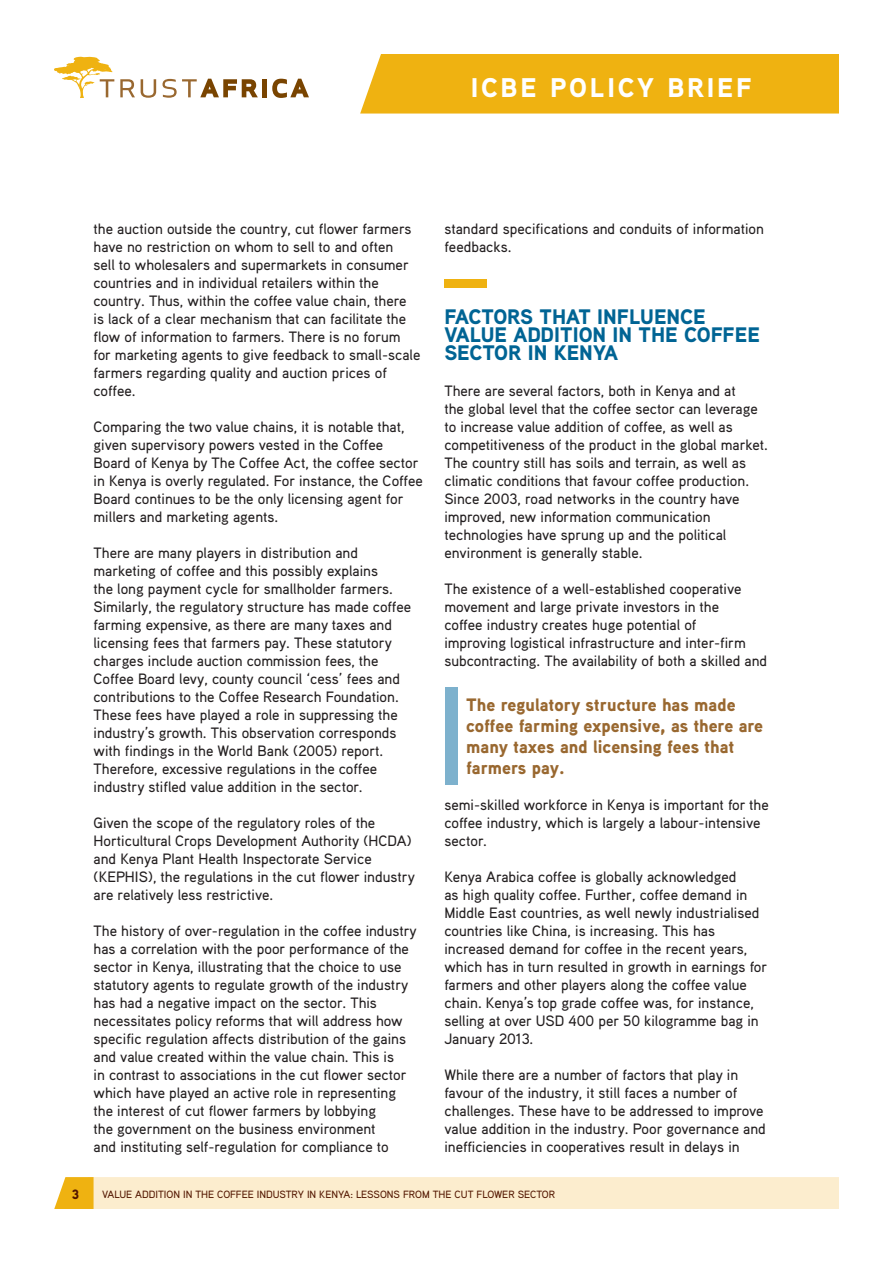
<style>
.page{position:relative;width:893px;height:1263px;background:#fff}
.page>*{position:absolute;margin:0;border:0;box-sizing:border-box;transform-origin:0 0}
.t1{font:900 27px "Aaux Pro";letter-spacing:.1em;color:#fff}
.Trust_Text{font:900 21px/18px "Aaux Pro";color:#006494}
.Trust_Citation{font:900 18px/21px "Aaux Pro";color:#996830}
.Trust_Text-2{font:500 15px/18px "Aaux Pro";color:#231f20}
.t2{font:900 13.5px "Aaux Pro";color:#531600}
.t3{font:500 10.5px "Aaux Pro";color:#531600}
</style>
<div class="page">
<div style="left:54px;top:1177px;width:785px;height:32px;background:#fcedce"></div>
<svg style="left:120px;top:79px;width:15px;height:18px"></svg>
<svg style="left:141px;top:79px;width:15px;height:19px"></svg>
<svg style="left:163px;top:79px;width:95px;height:19px"></svg>
<div style="left:262px;top:79px;width:5px;height:18px;background:#794400"></div>
<svg style="left:272px;top:79px;width:37px;height:19px"></svg>
<svg style="left:54px;top:56px;width:60px;height:42px"></svg>
<div style="left:360px;top:54px;width:479px;height:60px;background:#efb211"></div>
<div style="left:446px;top:687px;width:12px;height:98px;background:#7db1cd"></div>
<div style="left:444px;top:279px;width:43px;height:9px;background:#efb211"></div>
<h1 class="t1" style="left:471px;top:70px;width:282px">ICBE POLICY BRIEF</h1>
<p class="Trust_Text-2" style="left:94px;top:219px;width:328px">the auction outside the country, cut flower farmers have no restriction on whom to sell to and often<br>sell to wholesalers and supermarkets in consumer countries and in individual retailers within the country. Thus, within the coffee value chain, there is lack of a clear mechanism that can facilitate the flow of information to farmers. There is no forum for marketing agents to give feedback to small-scale farmers regarding quality and auction prices of coffee.</p>
<p class="Trust_Text-2" style="left:94px;top:417px;width:331px">Comparing the two value chains, it is notable that, given supervisory powers vested in the Coffee Board of Kenya by The Coffee Act, the coffee sector in Kenya is overly regulated. For instance, the Coffee Board continues to be the only licensing agent for millers and marketing agents.</p>
<p class="Trust_Text-2" style="left:94px;top:543px;width:319px">There are many players in distribution and marketing of coffee and this possibly explains<br>the long payment cycle for smallholder farmers.<br>Similarly, the regulatory structure has made coffee farming expensive, as there are many taxes and licensing fees that farmers pay. These statutory charges include auction commission fees, the Coffee Board levy, county council ‘cess’ fees and contributions to the Coffee Research Foundation.<br>These fees have played a role in suppressing the industry’s growth. This observation corresponds with findings in the World Bank (2005) report.<br>Therefore, excessive regulations in the coffee industry stifled value addition in the sector.</p>
<p class="Trust_Text-2" style="left:94px;top:813px;width:323px">Given the scope of the regulatory roles of the Horticultural Crops Development Authority (HCDA) and Kenya Plant Health Inspectorate Service (KEPHIS), the regulations in the cut flower industry are relatively less restrictive.</p>
<p class="Trust_Text-2" style="left:94px;top:921px;width:325px">The history of over-regulation in the coffee industry has a correlation with the poor performance of the sector in Kenya, illustrating that the choice to use statutory agents to regulate growth of the industry has had a negative impact on the sector. This necessitates policy reforms that will address how specific regulation affects distribution of the gains and value created within the value chain. This is<br>in contrast to associations in the cut flower sector which have played an active role in representing the interest of cut flower farmers by lobbying<br>the government on the business environment<br>and instituting self-regulation for compliance to</p>
<p class="Trust_Text-2" style="left:444px;top:219px;width:321px">standard specifications and conduits of information feedbacks.</p>
<p class="Trust_Text" style="left:444px;top:307px;width:317px">FACTORS THAT INFLUENCE<br>VALUE ADDITION IN THE COFFEE<br>SECTOR IN KENYA</p>
<p class="Trust_Text-2" style="left:444px;top:381px;width:325px">There are several factors, both in Kenya and at<br>the global level that the coffee sector can leverage to increase value addition of coffee, as well as competitiveness of the product in the global market.<br>The country still has soils and terrain, as well as climatic conditions that favour coffee production.<br>Since 2003, road networks in the country have improved, new information communication technologies have sprung up and the political environment is generally stable.</p>
<p class="Trust_Text-2" style="left:444px;top:579px;width:324px">The existence of a well-established cooperative movement and large private investors in the<br>coffee industry creates huge potential of<br>improving logistical infrastructure and inter-firm subcontracting. The availability of both a skilled and</p>
<p class="Trust_Citation" style="left:466px;top:694px;width:298px">The regulatory structure has made coffee farming expensive, as there are many taxes and licensing fees that farmers pay.</p>
<p class="Trust_Text-2" style="left:444px;top:795px;width:326px">semi-skilled workforce in Kenya is important for the coffee industry, which is largely a labour-intensive sector.</p>
<p class="Trust_Text-2" style="left:444px;top:867px;width:324px">Kenya Arabica coffee is globally acknowledged<br>as high quality coffee. Further, coffee demand in Middle East countries, as well newly industrialised countries like China, is increasing. This has increased demand for coffee in the recent years, which has in turn resulted in growth in earnings for farmers and other players along the coffee value chain. Kenya’s top grade coffee was, for instance, selling at over USD 400 per 50 kilogramme bag in January 2013.</p>
<p class="Trust_Text-2" style="left:444px;top:1065px;width:323px">While there are a number of factors that play in favour of the industry, it still faces a number of challenges. These have to be addressed to improve value addition in the industry. Poor governance and inefficiencies in cooperatives result in delays in</p>
<p class="t2" style="left:72px;top:1186px;width:9px">3</p>
<p class="t3" style="left:102px;top:1187px;width:455px">VALUE ADDITION IN THE COFFEE INDUSTRY IN KENYA: LESSONS FROM THE CUT FLOWER SECTOR</p>
</div>
